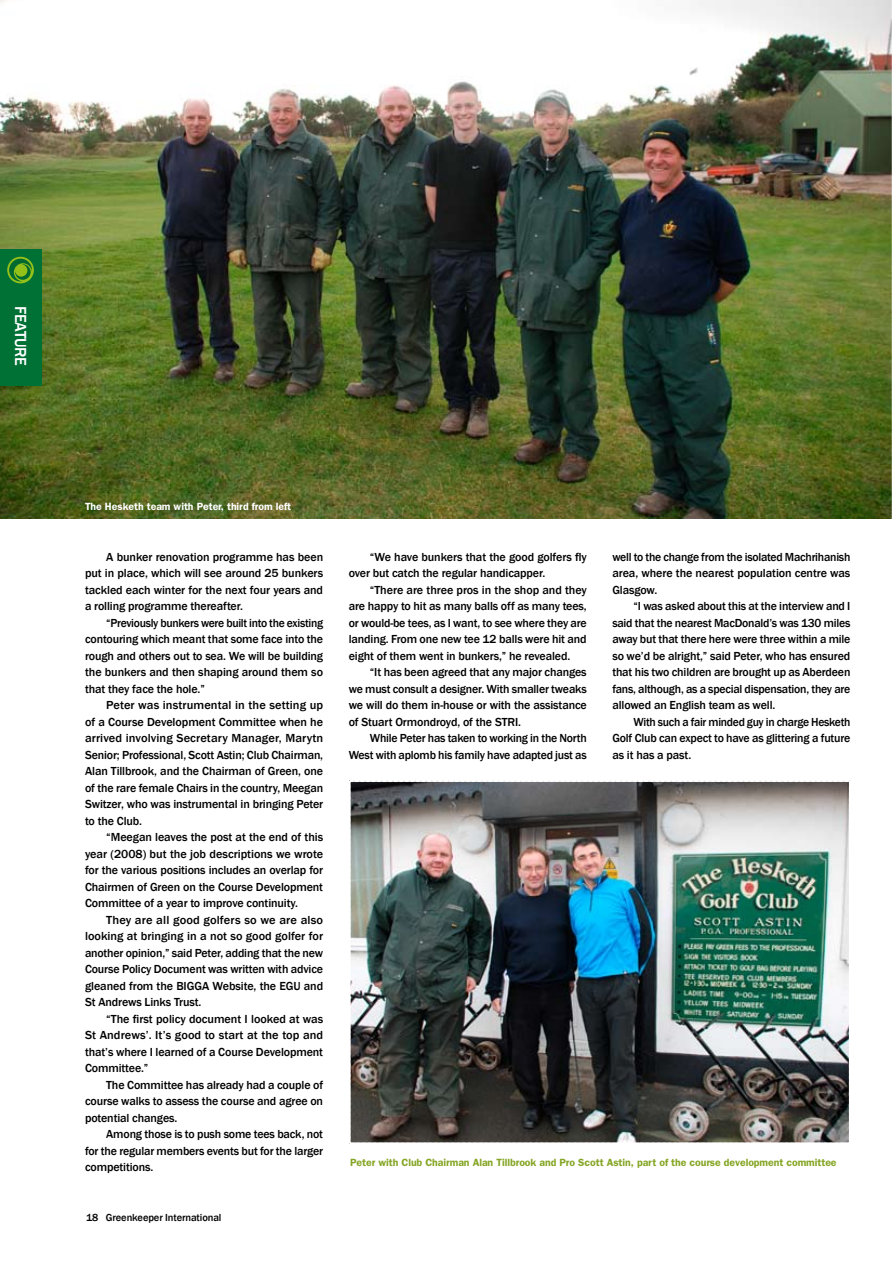
<style>
.page{position:relative;width:893px;height:1263px;background:#fff}
.page>*{position:absolute;margin:0;border:0;box-sizing:border-box;transform-origin:0 0}
.t1{font:500 16.5px "Franklin Gothic";letter-spacing:-.02em;color:#fff}
.t2{font:500 12px/16.5px "Franklin Gothic";letter-spacing:-.01em;color:#000;text-align:justify}
.t3{font:500 12px/16.5px "Franklin Gothic";letter-spacing:-.01em;color:#000;text-align:justify;scale:1.04 1}
.t4{font:600 10.5px "Franklin Gothic";letter-spacing:-.005em;color:#85a625}
.t5{font:600 10.5px "Franklin Gothic";letter-spacing:-.005em;color:#fff}
.t6{font:500 10.5px "Franklin Gothic";letter-spacing:-.01em;color:#000}
</style>
<div class="page">
<img style="left:349px;top:780px;width:501px;height:364px">
<img style="left:0;top:0;width:892px;height:519px">
<h1 class="t1" style="left:31px;top:306px;width:61px;rotate:90deg">FEATURE</h1>
<p class="t5" style="left:85px;top:500px;width:208px">The Hesketh team with Peter, third from left</p>
<p class="t2" style="left:85px;top:548px;width:240px;text-indent:21px">A bunker renovation programme has been put in place, which will see around 25 bunkers tackled each winter for the next four years and a rolling programme thereafter.</p>
<p class="t2" style="left:85px;top:614px;width:240px;text-indent:21px">“Previously bunkers were built into the existing contouring which meant that some face into the rough and others out to sea. We will be building the bunkers and then shaping around them so that they face the hole.”</p>
<p class="t2" style="left:85px;top:697px;width:240px;text-indent:21px">Peter was instrumental in the setting up of a Course Development Committee when he arrived involving Secretary Manager, Marytn Senior; Professional, Scott Astin; Club Chairman, Alan Tillbrook, and the Chairman of Green, one of the rare female Chairs in the country, Meegan Switzer, who was instrumental in bringing Peter to the Club.</p>
<p class="t2" style="left:85px;top:829px;width:240px;text-indent:21px">“Meegan leaves the post at the end of this year (2008) but the job descriptions we wrote for the various positions includes an overlap for Chairmen of Green on the Course Development Committee of a year to improve continuity.</p>
<p class="t3" style="left:85px;top:911px;width:230px;text-indent:21px">They are all good golfers so we are also looking at bringing in a not so good golfer for another opinion,” said Peter, adding that the new Course Policy Document was written with advice gleaned from the BIGGA Website, the EGU and St Andrews Links Trust.</p>
<p class="t2" style="left:85px;top:1010px;width:240px;text-indent:21px">“The first policy document I looked at was St Andrews’. It’s good to start at the top and that’s where I learned of a Course Development Committee.”</p>
<p class="t2" style="left:85px;top:1076px;width:240px;text-indent:21px">The Committee has already had a couple of course walks to assess the course and agree on potential changes.</p>
<p class="t2" style="left:85px;top:1126px;width:240px;text-indent:21px">Among those is to push some tees back, not for the regular members events but for the larger competitions.</p>
<p class="t6" style="left:86px;top:1211px;width:137px">18 Greenkeeper International</p>
<p class="t2" style="left:349px;top:548px;width:240px;text-indent:21px">“We have bunkers that the good golfers fly over but catch the regular handicapper.</p>
<p class="t2" style="left:349px;top:581px;width:240px;text-indent:21px">“There are three pros in the shop and they are happy to hit as many balls off as many tees, or would-be tees, as I want, to see where they are landing. From one new tee 12 balls were hit and eight of them went in bunkers,” he revealed.</p>
<p class="t2" style="left:349px;top:664px;width:240px;text-indent:21px">“It has been agreed that any major changes we must consult a designer. With smaller tweaks we will do them in-house or with the assistance of Stuart Ormondroyd, of the STRI.</p>
<p class="t2" style="left:349px;top:730px;width:240px;text-align:right">While Peter has taken to working in the North<br>West with aplomb his family have adapted just as</p>
<p class="t2" style="left:612px;top:548px;width:240px">well to the change from the isolated Machrihanish area, where the nearest population centre was Glasgow.</p>
<p class="t2" style="left:612px;top:598px;width:240px;text-indent:21px">“I was asked about this at the interview and I said that the nearest MacDonald’s was 130 miles away but that there here were three within a mile so we’d be alright,” said Peter, who has ensured that his two children are brought up as Aberdeen fans, although, as a special dispensation, they are allowed an English team as well.</p>
<p class="t2" style="left:612px;top:713px;width:240px;text-indent:21px">With such a fair minded guy in charge Hesketh Golf Club can expect to have as glittering a future as it has a past.</p>
<p class="t4" style="left:350px;top:1156px;width:488px">Peter with Club Chairman Alan Tillbrook and Pro Scott Astin, part of the course development committee</p>
</div>
